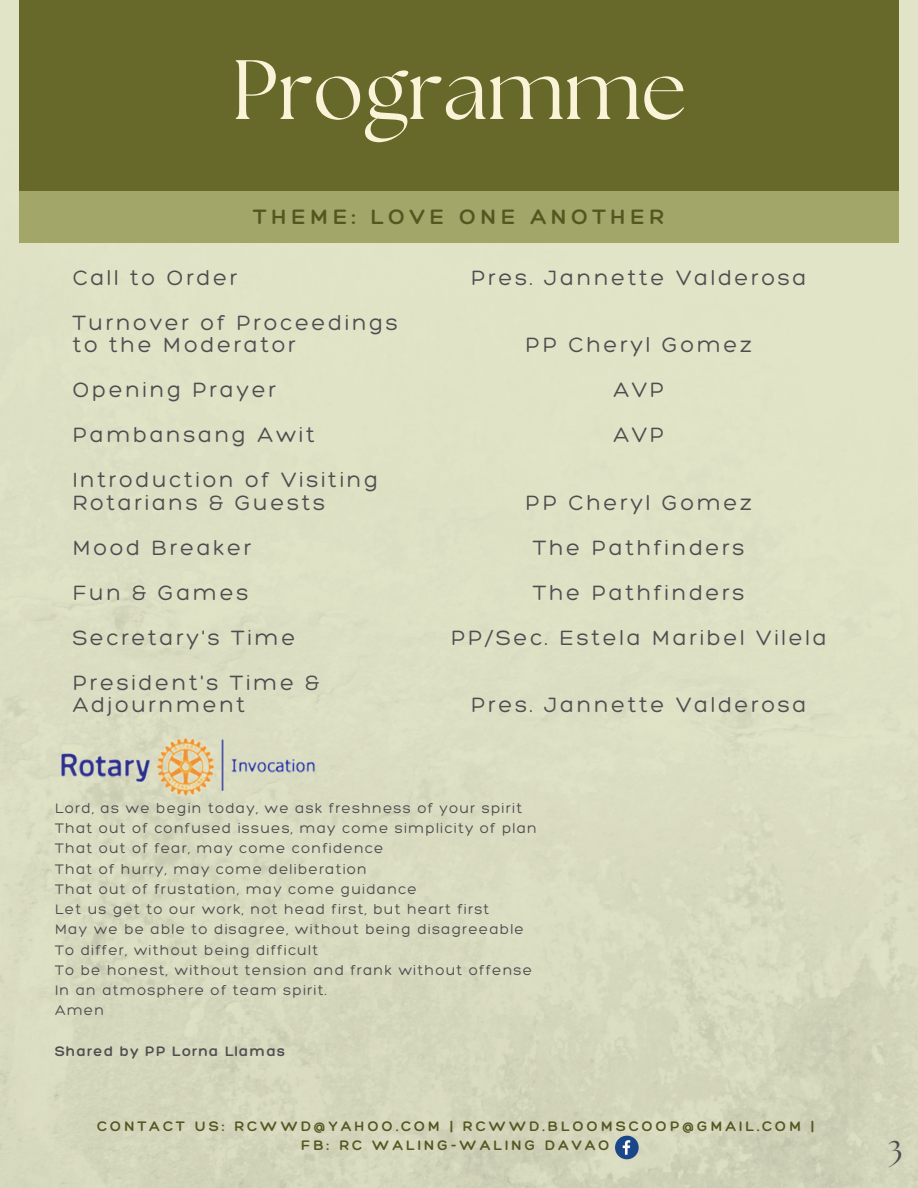
<style>
.page{position:relative;width:918px;height:1188px;background:#fff}
.page>*{position:absolute;margin:0;border:0;box-sizing:border-box;transform-origin:0 0}
.t1{font:84px "The Seasons";color:#faf3d7}
.t2{font:31.5px "The Seasons";color:#4e4e50}
.t3{font:300 22.65px "Hero";letter-spacing:.2em;color:#545720}
.t4{font:300 22.5px/22.5px "Hero";letter-spacing:.12em;color:#4e4e50}
.t5{font:300 15px "Hero";letter-spacing:.08em;color:#4e4e50}
.t6{font:300 15px "Hero";letter-spacing:.2em;color:#545720}
.t7{font:300 15px "Hero";letter-spacing:.08em;color:#4e4e50}
</style>
<div class="page">
<img style="left:0;top:0;width:918px;height:1188px">
<div style="left:19px;top:0;width:880px;height:191px;background:#666929"></div>
<div style="left:19px;top:191px;width:880px;height:51px;background:#a3a669"></div>
<img style="left:40px;top:729px;width:295px;height:77px">
<svg style="left:615px;top:1136px;width:24px;height:23px"></svg>
<p class="t1" style="left:232px;top:52px;width:456px">Programme</p>
<p class="t3" style="left:254px;top:203px;width:412px">THEME: LOVE ONE ANOTHER</p>
<p class="t4" style="left:73px;top:265px;width:166px">Call to Order</p>
<p class="t4" style="left:73px;top:310px;width:327px">Turnover of Proceedings to the Moderator</p>
<p class="t4" style="left:73px;top:378px;width:205px">Opening Prayer</p>
<p class="t4" style="left:73px;top:423px;width:244px">Pambansang Awit</p>
<p class="t4" style="left:73px;top:468px;width:307px">Introduction of Visiting<br>Rotarians &amp; Guests</p>
<p class="t4" style="left:73px;top:535px;width:180px">Mood Breaker</p>
<p class="t4" style="left:73px;top:580px;width:177px">Fun &amp; Games</p>
<p class="t4" style="left:73px;top:625px;width:224px">Secretary's Time</p>
<p class="t4" style="left:73px;top:670px;width:248px">President's Time &amp;<br>Adjournment</p>
<p class="t4" style="left:471px;top:265px;width:337px">Pres. Jannette Valderosa</p>
<p class="t4" style="left:526px;top:333px;width:228px">PP Cheryl Gomez</p>
<p class="t4" style="left:613px;top:378px;width:52px">AVP</p>
<p class="t4" style="left:613px;top:423px;width:52px">AVP</p>
<p class="t4" style="left:526px;top:490px;width:228px">PP Cheryl Gomez</p>
<p class="t4" style="left:533px;top:535px;width:213px">The Pathfinders</p>
<p class="t4" style="left:533px;top:580px;width:213px">The Pathfinders</p>
<p class="t4" style="left:451px;top:625px;width:377px">PP/Sec. Estela Maribel Vilela</p>
<p class="t4" style="left:471px;top:693px;width:337px">Pres. Jannette Valderosa</p>
<p class="t5" style="left:55px;top:799px;width:469px">Lord, as we begin today, we ask freshness of your spirit</p>
<p class="t5" style="left:55px;top:819px;width:483px">That out of confused issues, may come simplicity of plan</p>
<p class="t5" style="left:55px;top:839px;width:330px">That out of fear, may come confidence</p>
<p class="t5" style="left:55px;top:859px;width:313px">That of hurry, may come deliberation</p>
<p class="t5" style="left:55px;top:880px;width:363px">That out of frustation, may come guidance</p>
<p class="t5" style="left:55px;top:900px;width:436px">Let us get to our work, not head first, but heart first</p>
<p class="t5" style="left:55px;top:920px;width:470px">May we be able to disagree, without being disagreeable</p>
<p class="t5" style="left:55px;top:940px;width:265px">To differ, without being difficult</p>
<p class="t5" style="left:55px;top:961px;width:478px">To be honest, without tension and frank without offense</p>
<p class="t5" style="left:55px;top:981px;width:273px">In an atmosphere of team spirit.</p>
<p class="t5" style="left:55px;top:1001px;width:51px">Amen</p>
<p class="t7" style="left:55px;top:1042px;width:232px">Shared by PP Lorna Llamas</p>
<p class="t6" style="left:97px;top:1117px;width:718px">CONTACT US: RCWWD@YAHOO.COM | RCWWD.BLOOMSCOOP@GMAIL.COM |</p>
<p class="t6" style="left:301px;top:1136px;width:310px">FB: RC WALING-WALING DAVAO</p>
<p class="t2" style="left:888px;top:1138px;width:16px">3</p>
</div>
